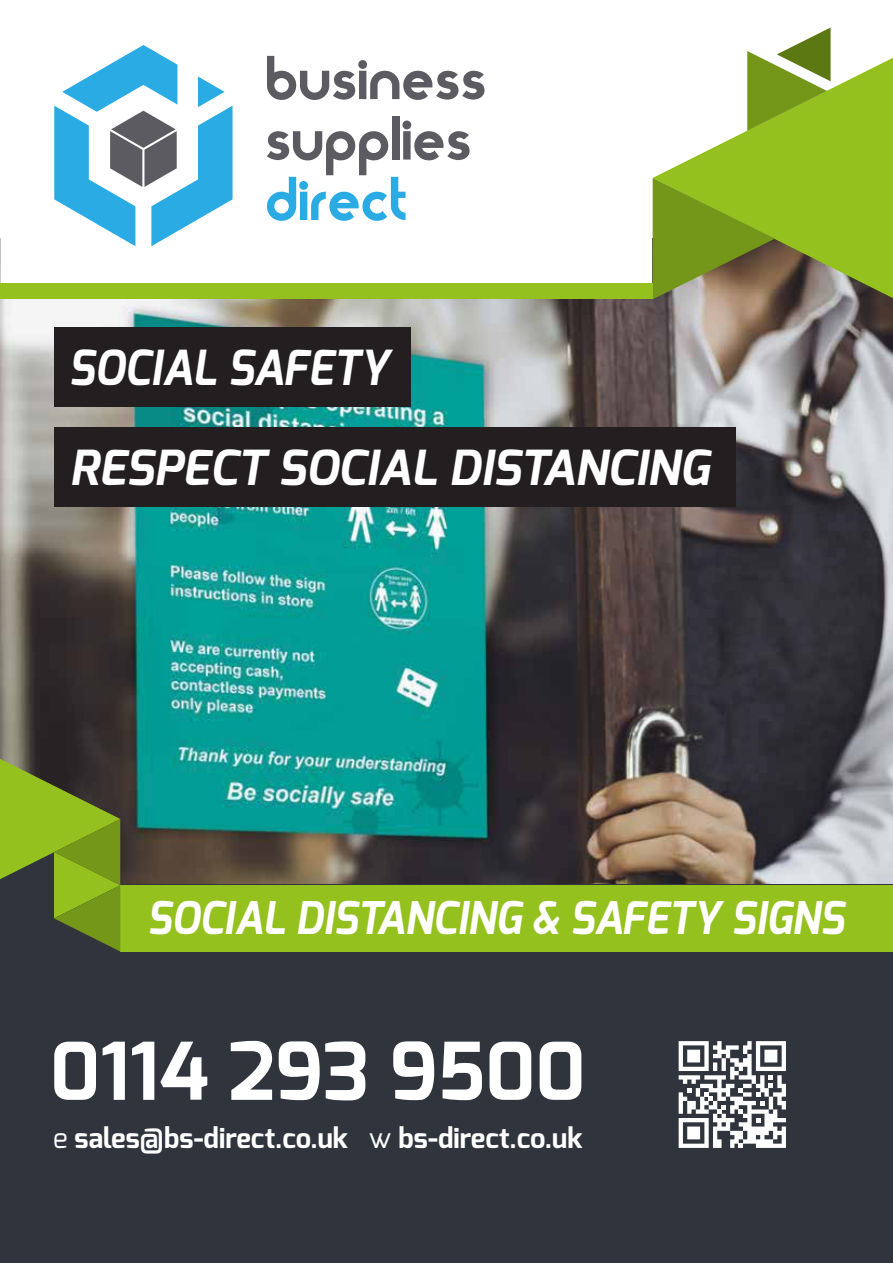
<style>
.page{position:relative;width:893px;height:1263px;background:#fff}
.page>*{position:absolute;margin:0;border:0;box-sizing:border-box;transform-origin:0 0}
.t1{font:700 79.5px "Exo";color:#fff}
.t2{font:italic 700 48.3px/99.3px "Exo";color:#fff;scale:.93 1}
.t3{font:italic 700 45px "Exo";color:#fff;scale:.93 1}
.t4{font:700 27.75px "Exo";color:#fff}
.s1{font-weight:400}
</style>
<div class="page">
<img style="left:0;top:239px;width:892px;height:645px">
<div style="left:0;top:884px;width:893px;height:379px;background:#2f343d"></div>
<svg style="left:679px;top:1041px;width:107px;height:107px"></svg>
<div style="left:1px;top:118px;width:651px;height:176px;background:#fff"></div>
<div style="left:120px;top:885px;width:773px;height:66px;background:#95c11f"></div>
<svg style="left:0;top:759px;width:120px;height:192px"></svg>
<svg style="left:653px;top:58px;width:240px;height:240px;fill:#95c11f"></svg>
<svg style="left:653px;top:178px;width:122px;height:121px;background:#81982c"></svg>
<svg style="left:747px;top:27px;width:84px;height:104px"></svg>
<div style="left:0;top:283px;width:653px;height:16px;background:#95c11f"></div>
<svg style="left:267px;top:56px;width:217px;height:44px"></svg>
<div style="left:392px;top:116px;width:7px;height:44px;background:#5c5b62"></div>
<svg style="left:267px;top:121px;width:203px;height:100px"></svg>
<svg style="left:54px;top:45px;width:179px;height:201px"></svg>
<div style="left:54px;top:327px;width:357px;height:80px;background:#231f20"></div>
<div style="left:54px;top:427px;width:681px;height:79px;background:#231f20"></div>
<h2 class="t2" style="left:69px;top:318px;width:690px">SOCIAL SAFETY<br>RESPECT SOCIAL DISTANCING</h2>
<h3 class="t3" style="left:147px;top:889px;width:751px">SOCIAL DISTANCING &amp; SAFETY SIGNS</h3>
<h1 class="t1" style="left:50px;top:1020px;width:537px">0114 293 9500</h1>
<p class="t4" style="left:53px;top:1120px;width:531px"><span class="s1">e</span> sales@bs-direct.co.uk <span class="s1">w</span> bs-direct.co.uk</p>
</div>
